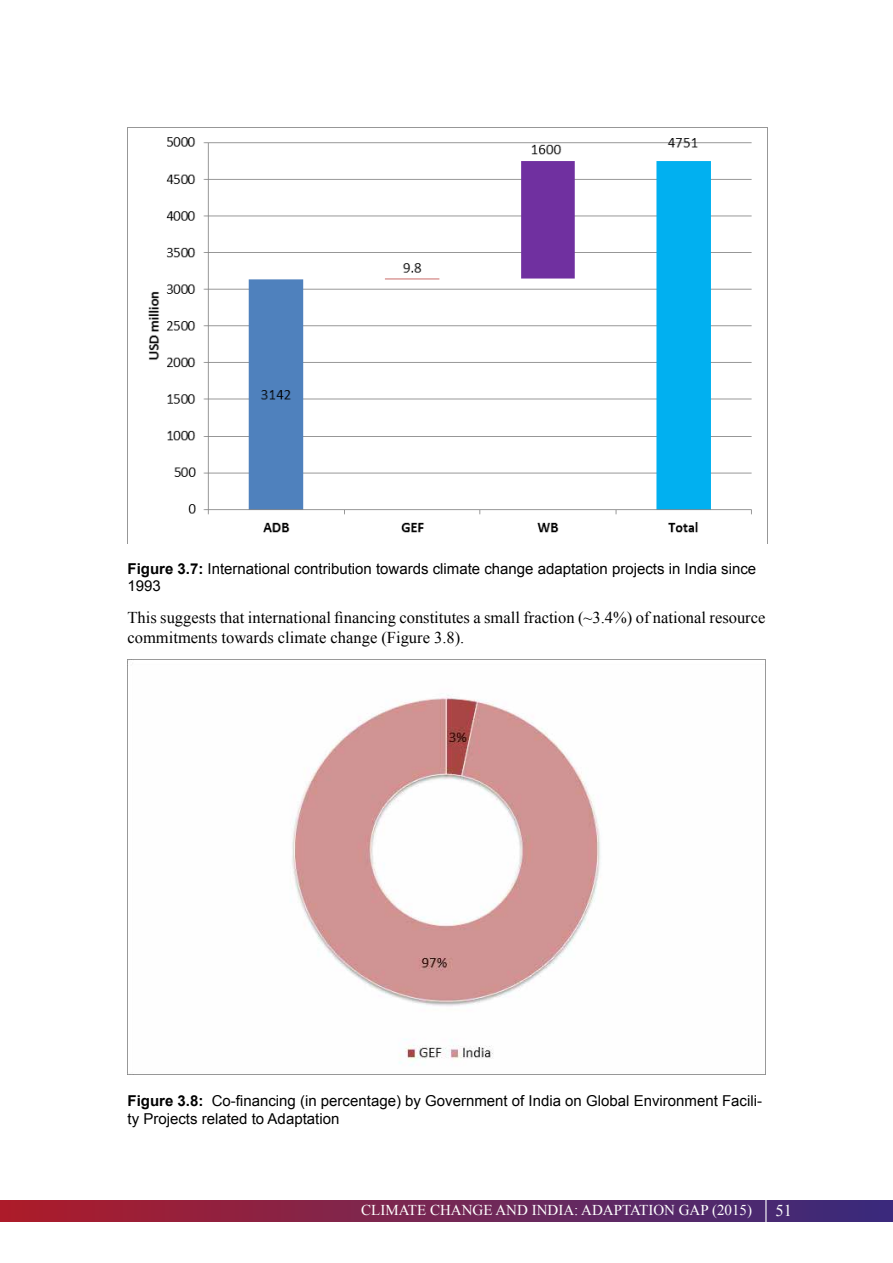
<style>
.page{position:relative;width:893px;height:1263px;background:#fff}
.page>*{position:absolute;margin:0;border:0;box-sizing:border-box;transform-origin:0 0}
.t1{font:16.5px/19.8px "Times New Roman";color:#000}
.t2{font:16.5px "Times New Roman";color:#fff}
.t3{font:15px/17.2px "Arial";color:#000}
.t4{font:15px "Times New Roman";color:#fff}
.s1{font-weight:700}
</style>
<div class="page">
<div style="left:0;top:1200px;width:893px;height:22px;background:linear-gradient(to right,#ae1d2a,#3a2d7e)"></div>
<hr style="left:765px;top:1195px;width:1px;height:32px;background:#fff">
<img style="left:148px;top:137px;width:604px;height:396px">
<img style="left:128px;top:659px;width:637px;height:406px">
<p class="t3" style="left:128px;top:560px;width:630px"><span class="s1">Figure 3.7:</span> International contribution towards climate change adaptation projects in India since<br>1993</p>
<p class="t1" style="left:128px;top:608px;width:639px">This suggests that international financing constitutes a small fraction (~3.4%) of national resource commitments towards climate change (Figure 3.8).</p>
<p class="t3" style="left:128px;top:1092px;width:636px"><span class="s1">Figure 3.8:</span> Co-financing (in percentage) by Government of India on Global Environment Facili&shy;ty Projects related to Adaptation</p>
<p class="t4" style="left:361px;top:1200px;width:392px">CLIMATE CHANGE AND INDIA: ADAPTATION GAP (2015)</p>
<p class="t2" style="left:775px;top:1199px;width:18px">51</p>
</div>
